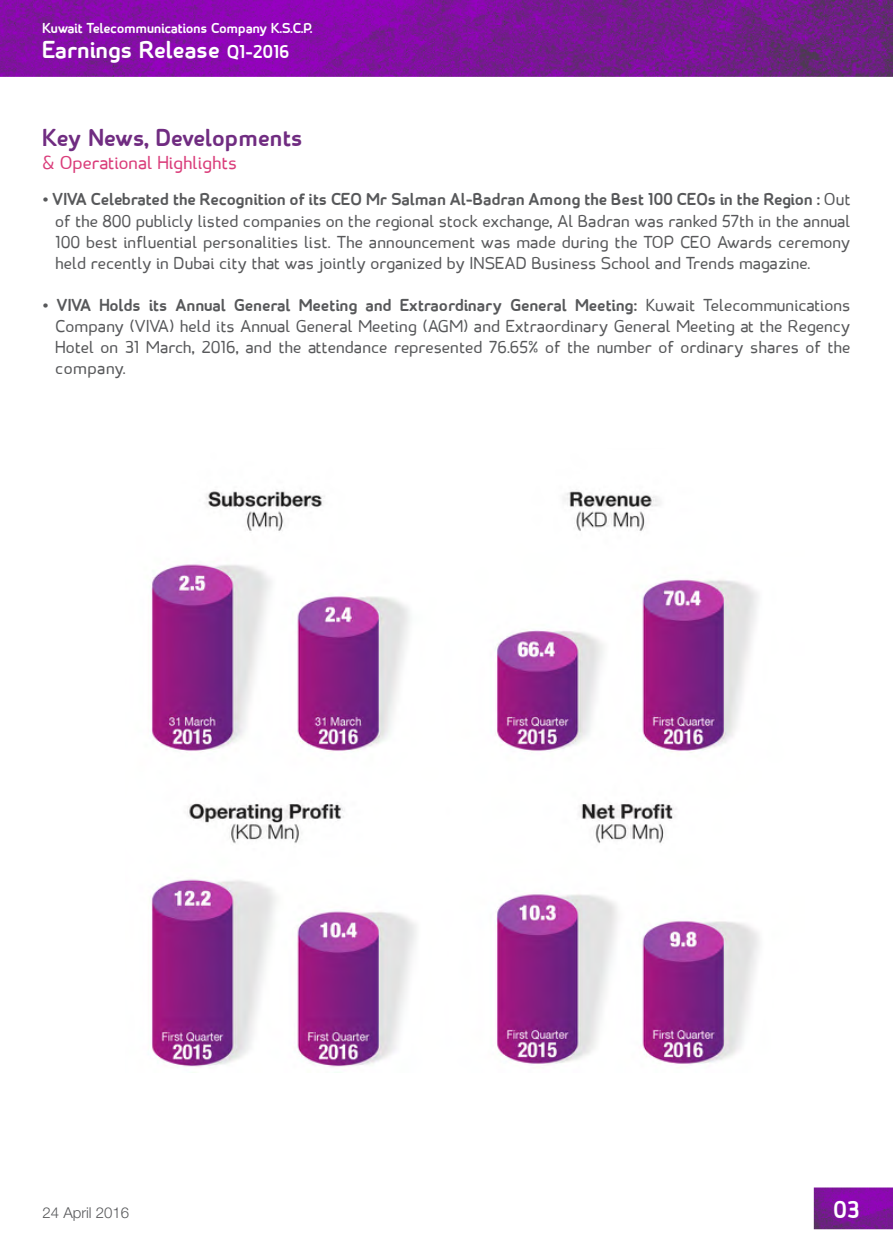
<style>
.page{position:relative;width:893px;height:1234px;background:#fff}
.page>*{position:absolute;margin:0;border:0;box-sizing:border-box;transform-origin:0 0}
.t1{font:700 25.5px "STC";color:#702c81}
.t2{font:700 25.5px "STC";color:#fff}
.t3{font:19.5px "STC";color:#da3c7a}
.t4{font:700 19.5px "STC";color:#fff}
.List_Paragraph{font:18px/21px "STC";color:#57585a;text-align:justify}
.t5{font:700 15px "STC";letter-spacing:-.01em;color:#fff}
.t6{font:300 15px "Helvetica Neue";color:#57585a}
.s1{font-weight:700}
</style>
<div class="page">
<img style="left:0;top:0;width:893px;height:1230px">
<img style="left:125px;top:448px;width:680px;height:623px">
<p class="t5" style="left:43px;top:19px;width:272px">Kuwait Telecommunications C o m p a n y .P.C.S.K</p>
<p class="t4" style="left:227px;top:40px;width:64px">Q1-2016</p>
<p class="t2" style="left:43px;top:34px;width:179px">Earnings Release</p>
<p class="t1" style="left:43px;top:122px;width:262px">Key News, Developments</p>
<p class="t3" style="left:43px;top:152px;width:196px">&amp; Operational Highlights</p>
<p class="List_Paragraph" style="left:55px;top:191px;width:797px;text-indent:-13px"><span class="s1">• VIVA Celebrated the Recognition of its CEO Mr Salman Al-Badran Among the Best 100 CEOs in the Region :</span> Out of the 800 publicly listed companies on the regional stock exchange, Al Badran was ranked 57th in the annual 100 best influential personalities list. The announcement was made during the TOP CEO Awards ceremony held recently in Dubai city that was jointly organized by INSEAD Business School and Trends magazine.</p>
<p class="List_Paragraph" style="left:55px;top:296px;width:797px;text-indent:-13px"><span class="s1">• VIVA Holds its Annual General Meeting and Extraordinary General Meeting:</span> Kuwait Telecommunications Company (VIVA) held its Annual General Meeting (AGM) and Extraordinary General Meeting at the Regency Hotel on 31 March, 2016, and the attendance represented 76.65% of the number of ordinary shares of the company.</p>
<p class="t6" style="left:43px;top:1203px;width:88px">24 April 2016</p>
<p class="t2" style="left:833px;top:1193px;width:28px">03</p>
</div>
